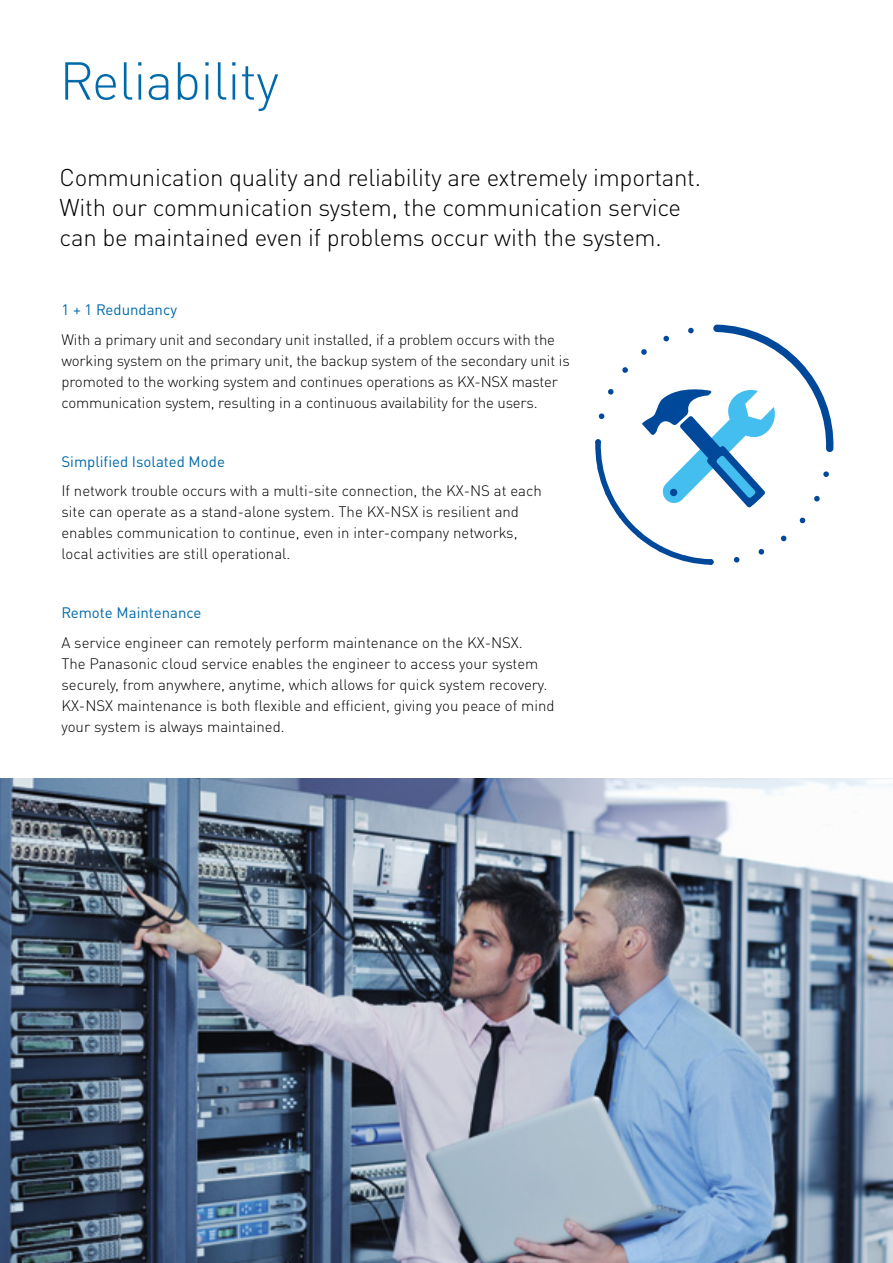
<style>
.page{position:relative;width:893px;height:1263px;background:#fff}
.page>*{position:absolute;margin:0;border:0;box-sizing:border-box;transform-origin:0 0}
.t1{font:300 52.5px "DIN Pro";letter-spacing:-.01em;color:#0069aa}
.t2{font:300 24px/30px "DIN Pro";letter-spacing:-.01em;color:#000}
.t3{font:300 15px/21px "DIN Pro";letter-spacing:-.005em;color:#000}
.t4{font:15px "DIN Pro";color:#0069aa}
</style>
<div class="page">
<svg style="left:595px;top:324px;width:239px;height:241px"></svg>
<img style="left:0;top:778px;width:893px;height:485px">
<h1 class="t1" style="left:60px;top:40px;width:221px">Reliability</h1>
<h2 class="t2" style="left:60px;top:160px;width:643px">Communication quality and reliability are extremely important.<br>With our communication system, the communication service can be maintained even if problems occur with the system.</h2>
<p class="t4" style="left:61px;top:298px;width:117px">1 + 1 Redundancy</p>
<p class="t3" style="left:61px;top:327px;width:510px">With a primary unit and secondary unit installed, if a problem occurs with the working system on the primary unit, the backup system of the secondary unit is promoted to the working system and continues operations as KX-NSX master communication system, resulting in a continuous availability for the users.</p>
<p class="t4" style="left:61px;top:449px;width:165px">Simplified Isolated Mode</p>
<p class="t3" style="left:61px;top:479px;width:482px">If network trouble occurs with a multi-site connection, the KX-NS at each site can operate as a stand-alone system. The KX-NSX is resilient and enables communication to continue, even in inter-company networks, local activities are still operational.</p>
<p class="t4" style="left:61px;top:601px;width:142px">Remote Maintenance</p>
<p class="t3" style="left:61px;top:631px;width:495px">A service engineer can remotely perform maintenance on the KX-NSX.<br>The Panasonic cloud service enables the engineer to access your system securely, from anywhere, anytime, which allows for quick system recovery.<br>KX-NSX maintenance is both flexible and efficient, giving you peace of mind your system is always maintained.</p>
</div>
